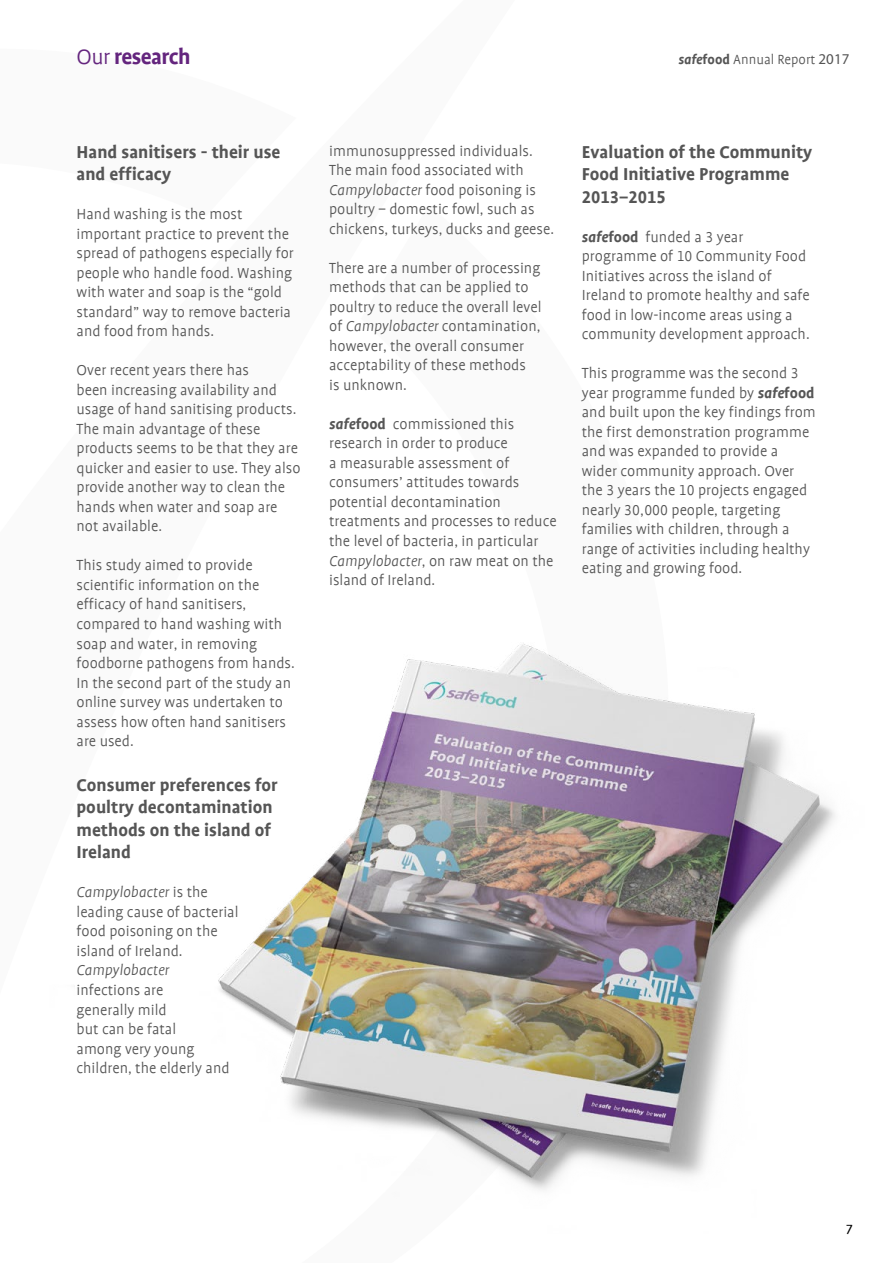
<style>
.page{position:relative;width:893px;height:1263px;background:#fff}
.page>*{position:absolute;margin:0;border:0;box-sizing:border-box;transform-origin:0 0}
.t1{font:700 24px "Profile";letter-spacing:-.025em;color:#64257e}
.t2{font:700 19.5px/22.5px "Profile";color:#555}
.t3{font:700 19.5px "Profile NO";color:#555}
.t4{font:300 16.5px/19.5px "Profile";color:#555}
.t5{font:italic 300 16.5px "Profile";color:#555}
.t6{font:300 15px "Profile";color:#555}
.t7{font:15px "Profile NO";color:#000}
.s1{font-weight:300}
.s2{font-weight:700;font-style:italic}
.s3{font-weight:700}
.s4{font-family:"Myriad Pro";font-weight:400}
.s5{font-style:italic}
.s6{font-family:"Profile NO"}
</style>
<div class="page">
<img style="left:218px;top:643px;width:617px;height:547px">
<h1 class="t1" style="left:77px;top:44px;width:116px"><span class="s1">Our</span> research</h1>
<p class="t6" style="left:678px;top:52px;width:172px"><span class="s2">safe</span><span class="s3">food</span> Annual Report <span class="s4">2017</span></p>
<p class="t2" style="left:77px;top:141px;width:205px">Hand sanitisers - their use and efficacy</p>
<p class="t4" style="left:77px;top:205px;width:219px">Hand washing is the most important practice to prevent the spread of pathogens especially for people who handle food. Washing with water and soap is the “gold standard” way to remove bacteria and food from hands.</p>
<p class="t4" style="left:77px;top:361px;width:226px">Over recent years there has<br>been increasing availability and usage of hand sanitising products.<br>The main advantage of these products seems to be that they are quicker and easier to use. They also provide another way to clean the hands when water and soap are not available.</p>
<p class="t4" style="left:77px;top:556px;width:220px">This study aimed to provide scientific information on the efficacy of hand sanitisers, compared to hand washing with soap and water, in removing foodborne pathogens from hands.<br>In the second part of the study an online survey was undertaken to assess how often hand sanitisers are used.</p>
<p class="t2" style="left:77px;top:774px;width:203px">Consumer preferences for poultry decontamination methods on the island of<br>Ireland</p>
<p class="t4" style="left:77px;top:883px;width:164px"><span class="s5">Campylobacter</span> is the leading cause of bacterial food poisoning on the island of Ireland.</p>
<p class="t5" style="left:77px;top:962px;width:94px">Campylobacter</p>
<p class="t4" style="left:77px;top:980px;width:155px">infections are<br>generally mild<br>but can be fatal<br>among very young children, the elderly and</p>
<p class="t4" style="left:329px;top:141px;width:226px">immunosuppressed individuals.<br>The main food associated with<br><span class="s5">Campylobacter</span> food poisoning is poultry – domestic fowl, such as chickens, turkeys, ducks and geese.</p>
<p class="t4" style="left:329px;top:258px;width:214px">There are a number of processing methods that can be applied to poultry to reduce the overall level of <span class="s5">Campylobacter</span> contamination, however, the overall consumer acceptability of these methods<br>is unknown.</p>
<p class="t4" style="left:329px;top:414px;width:229px"><span class="s2">safe</span><span class="s3">food</span> commissioned this research in order to produce<br>a measurable assessment of consumers’ attitudes towards potential decontamination treatments and processes to reduce the level of bacteria, in particular<br><span class="s5">Campylobacter</span>, on raw meat on the island of Ireland.</p>
<p class="t2" style="left:582px;top:141px;width:232px">Evaluation of the Community<br>Food Initiative Programme</p>
<p class="t3" style="left:582px;top:188px;width:85px">2013–2015</p>
<p class="t4" style="left:582px;top:227px;width:229px"><span class="s2">safe</span><span class="s3">food</span> funded a <span class="s6">3</span> year programme of <span class="s6">10</span> Community Food<br>Initiatives across the island of<br>Ireland to promote healthy and safe food in low-income areas using a community development approach.</p>
<p class="t4" style="left:582px;top:364px;width:235px">This programme was the second <span class="s6">3 </span>year programme funded by <span class="s2">safe</span><span class="s3">food </span>and built upon the key findings from the first demonstration programme and was expanded to provide a wider community approach. Over the <span class="s6">3</span> years the <span class="s6">10</span> projects engaged nearly <span class="s6">30,000</span> people, targeting families with children, through a range of activities including healthy eating and growing food.</p>
<p class="t7" style="left:846px;top:1222px;width:9px">7</p>
</div>
